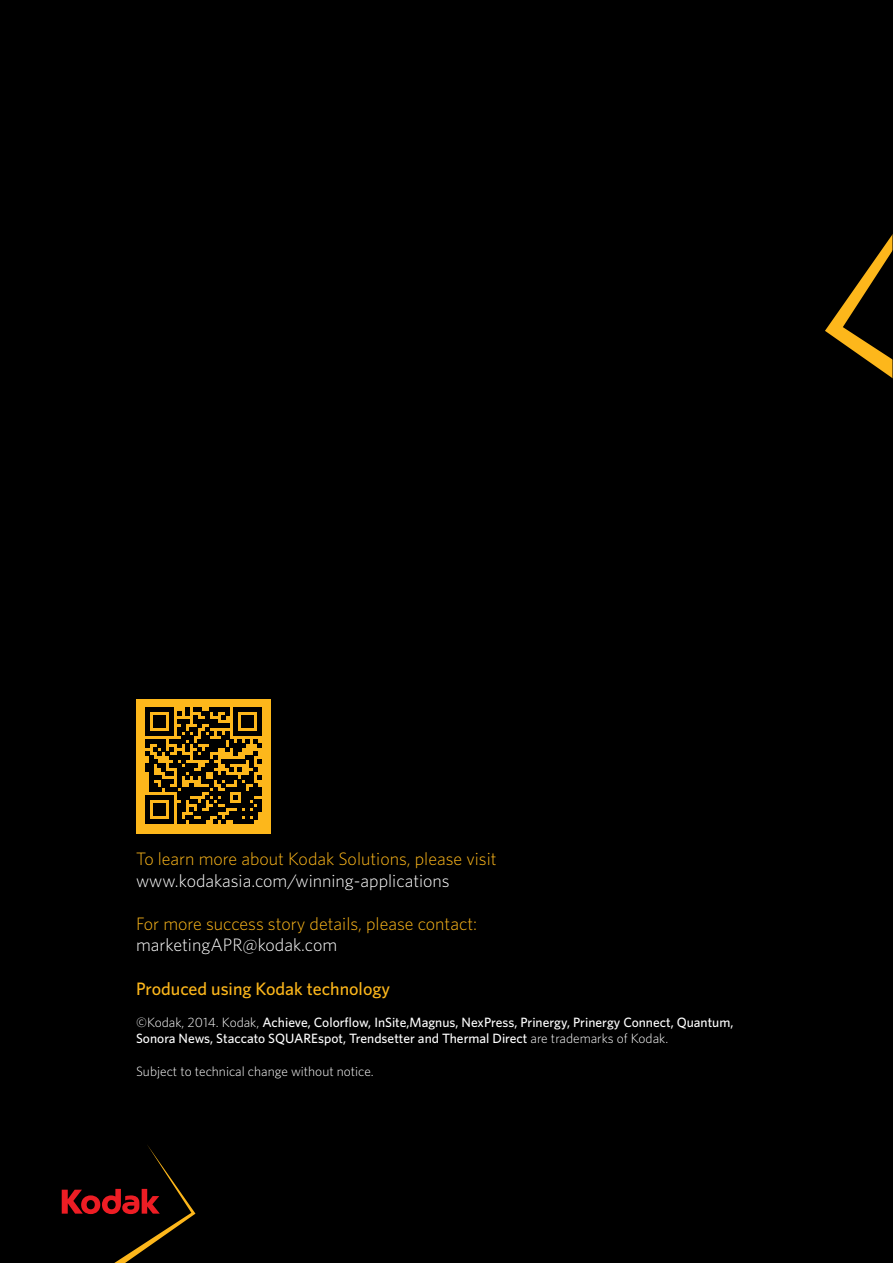
<style>
.page{position:relative;width:893px;height:1263px;background:#000}
.page>*{position:absolute;margin:0;border:0;box-sizing:border-box;transform-origin:0 0}
.t1{font:300 18px "Whitney K";color:#fdb71b}
.t2{font:300 18px "Whitney K";color:#fff}
.t3{font:500 18px "Whitney K";color:#fdb71b}
.t4{font:500 13.5px/16.2px "Whitney K";color:#fff}
.t5{font:300 13.5px "Whitney K";color:#fff}
.s1{font-weight:300}
</style>
<div class="page">
<svg style="left:62px;top:1145px;width:133px;height:118px"></svg>
<svg style="left:825px;top:235px;width:67px;height:143px"></svg>
<div style="left:136px;top:699px;width:135px;height:135px;background:#fdb71b"></div>
<svg style="left:146px;top:707px;width:116px;height:117px"></svg>
<hr style="left:258px;top:800px;width:4px;height:12px;background:#000">
<h1 class="t1" style="left:136px;top:847px;width:362px">To learn more about Kodak Solutions, please visit</h1>
<h1 class="t2" style="left:136px;top:868px;width:315px">www.kodakasia.com/winning-applications</h1>
<h1 class="t1" style="left:136px;top:911px;width:343px">For more success story details, please contact:</h1>
<h1 class="t2" style="left:136px;top:933px;width:203px">marketingAPR@kodak.com</h1>
<h1 class="t3" style="left:136px;top:976px;width:256px">Produced using Kodak technology</h1>
<p class="t4" style="left:136px;top:1014px;width:599px"><span class="s1">©Kodak, 2014. Kodak,</span> Achieve, Colorflow, InSite,Magnus, NexPress, Prinergy, Prinergy Connect, Quantum,<br>Sonora News, Staccato SQUAREspot, Trendsetter and Thermal Direct <span class="s1">are trademarks of Kodak.</span></p>
<p class="t5" style="left:136px;top:1062px;width:239px">Subject to technical change without notice.</p>
</div>
